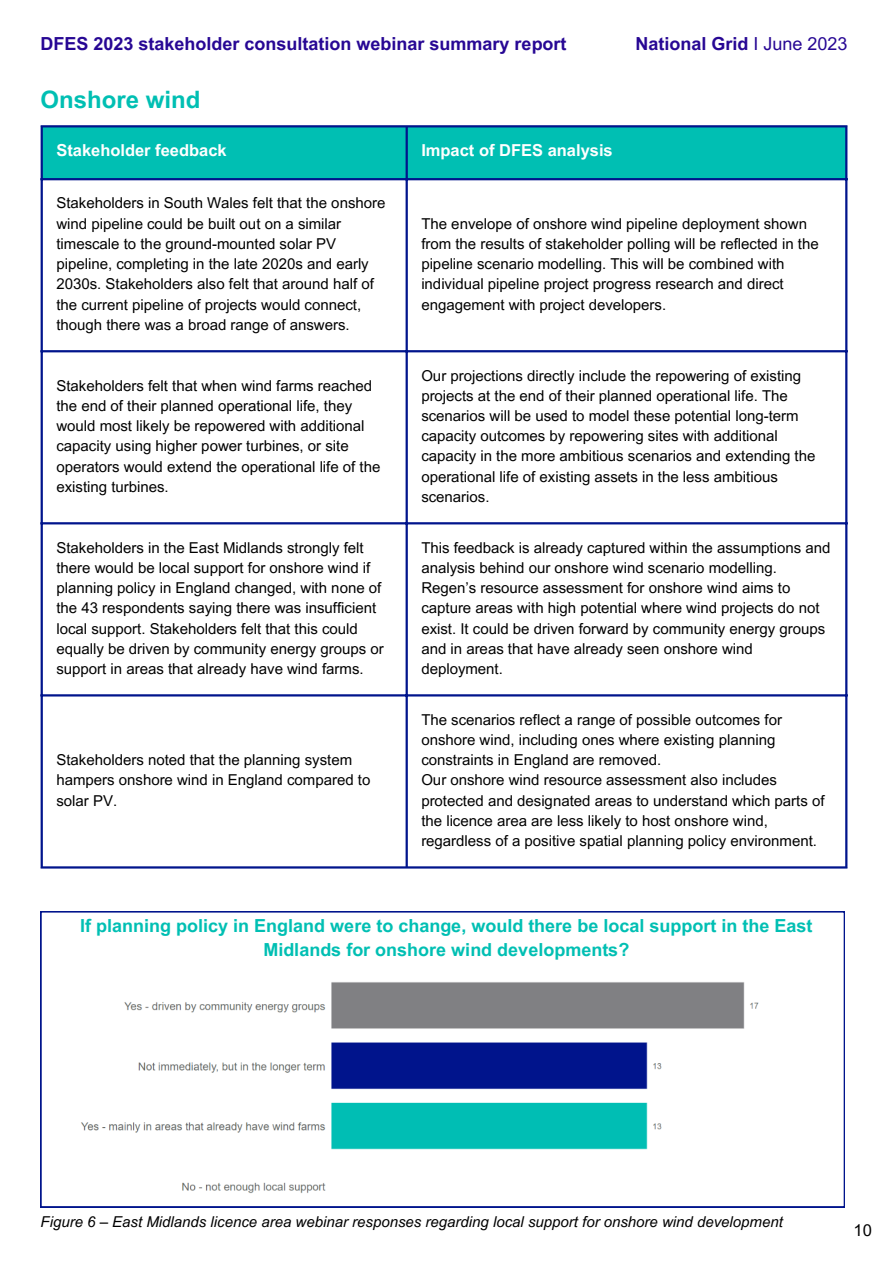
<style>
.page{position:relative;width:893px;height:1264px;background:#fff}
.page>*{position:absolute;margin:0;border:0;box-sizing:border-box;transform-origin:0 0}
.t1{font:700 24px "Arial MT Pro";color:#00bfb3}
.t2{font:700 18px/24.8px "Arial MT Pro";color:#00bfb3;text-align:center}
.t3{font:700 18px "Arial MT Pro";color:#270794}
.t4{font:700 16.5px "Arial MT Pro";color:#fff}
.t5{font:16.5px "Arial MT Pro";color:#000}
.t6{font:15px/20.2px "Arial MT Pro";color:#000}
.t7{font:italic 15px "Arial MT Pro";color:#000}
.s1{font-weight:400}
</style>
<div class="page">
<div style="left:43px;top:127px;width:802px;height:51px;background:#00bfb3"></div>
<hr style="left:41px;top:127px;width:2px;height:739px;background:#00148c">
<hr style="left:405px;top:127px;width:3px;height:739px;background:#00148c">
<hr style="left:845px;top:127px;width:2px;height:739px;background:#00148c">
<hr style="left:41px;top:125px;width:806px;height:2px;background:#00148c">
<hr style="left:41px;top:178px;width:806px;height:2px;background:#00148c">
<hr style="left:41px;top:350px;width:806px;height:2px;background:#00148c">
<hr style="left:41px;top:522px;width:806px;height:2px;background:#00148c">
<hr style="left:41px;top:694px;width:806px;height:2px;background:#00148c">
<hr style="left:41px;top:866px;width:806px;height:2px;background:#00148c">
<img style="left:72px;top:1207px;width:714px;height:1px">
<svg style="left:41px;top:911px;width:803px;height:296px"></svg>
<p class="t3" style="left:41px;top:37px;width:527px">DFES 2023 stakeholder consultation webinar summary report</p>
<p class="t3" style="left:635px;top:37px;width:213px">National Grid <span class="s1">I June 2023</span></p>
<p class="t1" style="left:41px;top:91px;width:161px">Onshore wind</p>
<p class="t4" style="left:56px;top:144px;width:172px">Stakeholder feedback</p>
<p class="t4" style="left:421px;top:144px;width:193px">Impact of DFES analysis</p>
<p class="t6" style="left:56px;top:195px;width:330px">Stakeholders in South Wales felt that the onshore wind pipeline could be built out on a similar timescale to the ground-mounted solar PV pipeline, completing in the late 2020s and early 2030s. Stakeholders also felt that around half of the current pipeline of projects would connect, though there was a broad range of answers.</p>
<p class="t6" style="left:421px;top:215px;width:399px">The envelope of onshore wind pipeline deployment shown from the results of stakeholder polling will be reflected in the pipeline scenario modelling. This will be combined with individual pipeline project progress research and direct engagement with project developers.</p>
<p class="t6" style="left:56px;top:377px;width:325px">Stakeholders felt that when wind farms reached the end of their planned operational life, they would most likely be repowered with additional capacity using higher power turbines, or site operators would extend the operational life of the existing turbines.</p>
<p class="t6" style="left:421px;top:367px;width:395px">Our projections directly include the repowering of existing projects at the end of their planned operational life. The scenarios will be used to model these potential long-term capacity outcomes by repowering sites with additional capacity in the more ambitious scenarios and extending the operational life of existing assets in the less ambitious scenarios.</p>
<p class="t6" style="left:56px;top:539px;width:329px">Stakeholders in the East Midlands strongly felt there would be local support for onshore wind if planning policy in England changed, with none of the 43 respondents saying there was insufficient local support. Stakeholders felt that this could equally be driven by community energy groups or support in areas that already have wind farms.</p>
<p class="t6" style="left:421px;top:539px;width:410px">This feedback is already captured within the assumptions and analysis behind our onshore wind scenario modelling.</p>
<p class="t6" style="left:421px;top:579px;width:405px">Regen’s resource assessment for onshore wind aims to capture areas with high potential where wind projects do not exist. It could be driven forward by community energy groups and in areas that have already seen onshore wind deployment.</p>
<p class="t6" style="left:56px;top:751px;width:315px">Stakeholders noted that the planning system hampers onshore wind in England compared to solar PV.</p>
<p class="t6" style="left:421px;top:711px;width:362px">The scenarios reflect a range of possible outcomes for onshore wind, including ones where existing planning constraints in England are removed.</p>
<p class="t6" style="left:421px;top:771px;width:405px">Our onshore wind resource assessment also includes protected and designated areas to understand which parts of the licence area are less likely to host onshore wind, regardless of a positive spatial planning policy environment.</p>
<p class="t2" style="left:80px;top:915px;width:733px">If planning policy in England were to change, would there be local support in the East<br>Midlands for onshore wind developments?</p>
<p class="t7" style="left:41px;top:1215px;width:743px">Figure 6 – East Midlands licence area webinar responses regarding local support for onshore wind development</p>
<p class="t5" style="left:853px;top:1223px;width:20px">10</p>
</div>
